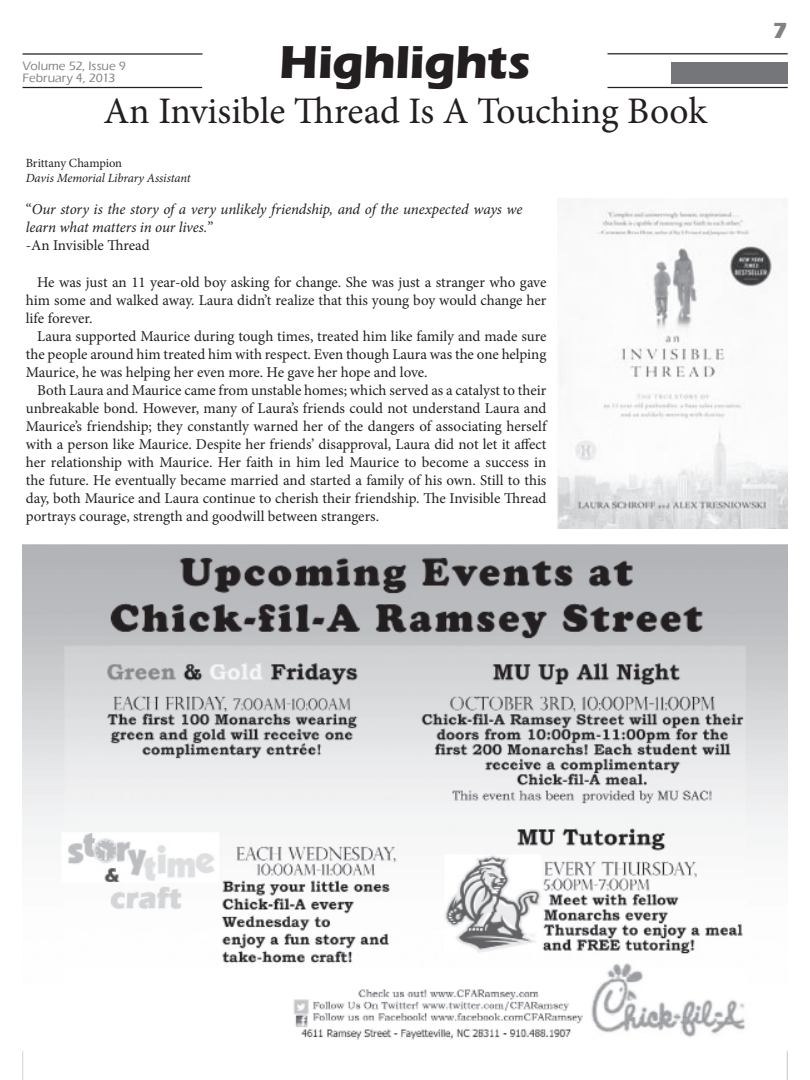
<style>
.page{position:relative;width:810px;height:1080px;background:#fff}
.page>*{position:absolute;margin:0;border:0;box-sizing:border-box;transform-origin:0 0}
.t1{font:700 47.5px "Eras ITC";letter-spacing:-.005em;color:#231f20}
.t2{font:37.5px "Minion Pro";letter-spacing:-.005em;color:#231f20}
.t3{font:700 22.5px "Eras ITC";color:#808285}
.t4{font:15px/18px "Minion Pro";letter-spacing:-.005em;color:#231f20;text-align:justify}
.t5{font:italic 15px/18px "Minion Pro";letter-spacing:-.005em;color:#231f20}
.t6{font:500 12.5px/11.9px "Eras ITC";letter-spacing:.005em;color:#808285}
.t7{font:italic 12.5px "Minion Pro";letter-spacing:-.01em;color:#231f20}
.t8{font:12.5px "Minion Pro";letter-spacing:-.01em;color:#231f20}
.s1{font-style:normal}
</style>
<div class="page">
<hr style="left:22px;top:87px;width:180px;height:1px;background:#231f20">
<div style="left:671px;top:61px;width:119px;height:24px;background:#757679"></div>
<hr style="left:608px;top:87px;width:180px;height:1px;background:#231f20">
<hr style="left:22px;top:53px;width:180px;height:2px;background:#231f20">
<hr style="left:607px;top:53px;width:181px;height:1px;background:#231f20">
<img style="left:558px;top:209px;width:230px;height:320px">
<img style="left:22px;top:544px;width:766px;height:536px">
<p class="t6" style="left:22px;top:60px;width:105px">Volume 52, Issue 9<br>February 4, 2013</p>
<p class="t1" style="left:279px;top:35px;width:253px">Highlights</p>
<p class="t2" style="left:104px;top:86px;width:605px">An Invisible Thread Is A Touching Book</p>
<p class="t8" style="left:26px;top:154px;width:98px">Brittany Champion</p>
<p class="t7" style="left:26px;top:169px;width:166px">Davis Memorial Library Assistant</p>
<p class="t5" style="left:26px;top:200px;width:498px"><span class="s1">“</span>Our story is the story of a very unlikely friendship, and of the unexpected ways we learn what matters in our lives.<span class="s1">”</span></p>
<p class="t4" style="left:26px;top:236px;width:125px">-An Invisible Thread</p>
<p class="t4" style="left:26px;top:273px;width:522px;text-indent:11px">He was just an 11 year-old boy asking for change. She was just a stranger who gave him some and walked away. Laura didn’t realize that this young boy would change her life forever.</p>
<p class="t4" style="left:26px;top:327px;width:522px;text-indent:11px">Laura supported Maurice during tough times, treated him like family and made sure the people around him treated him with respect. Even though Laura was the one helping Maurice, he was helping her even more. He gave her hope and love.</p>
<p class="t4" style="left:26px;top:381px;width:522px;text-indent:11px">Both Laura and Maurice came from unstable homes; which served as a catalyst to their unbreakable bond. However, many of Laura’s friends could not understand Laura and Maurice’s friendship; they constantly warned her of the dangers of associating herself with a person like Maurice. Despite her friends’ disapproval, Laura did not let it affect her relationship with Maurice. Her faith in him led Maurice to become a success in the future. He eventually became married and started a family of his own. Still to this day, both Maurice and Laura continue to cherish their friendship. The Invisible Thread portrays courage, strength and goodwill between strangers.</p>
<p class="t3" style="left:773px;top:18px;width:16px">7</p>
</div>
